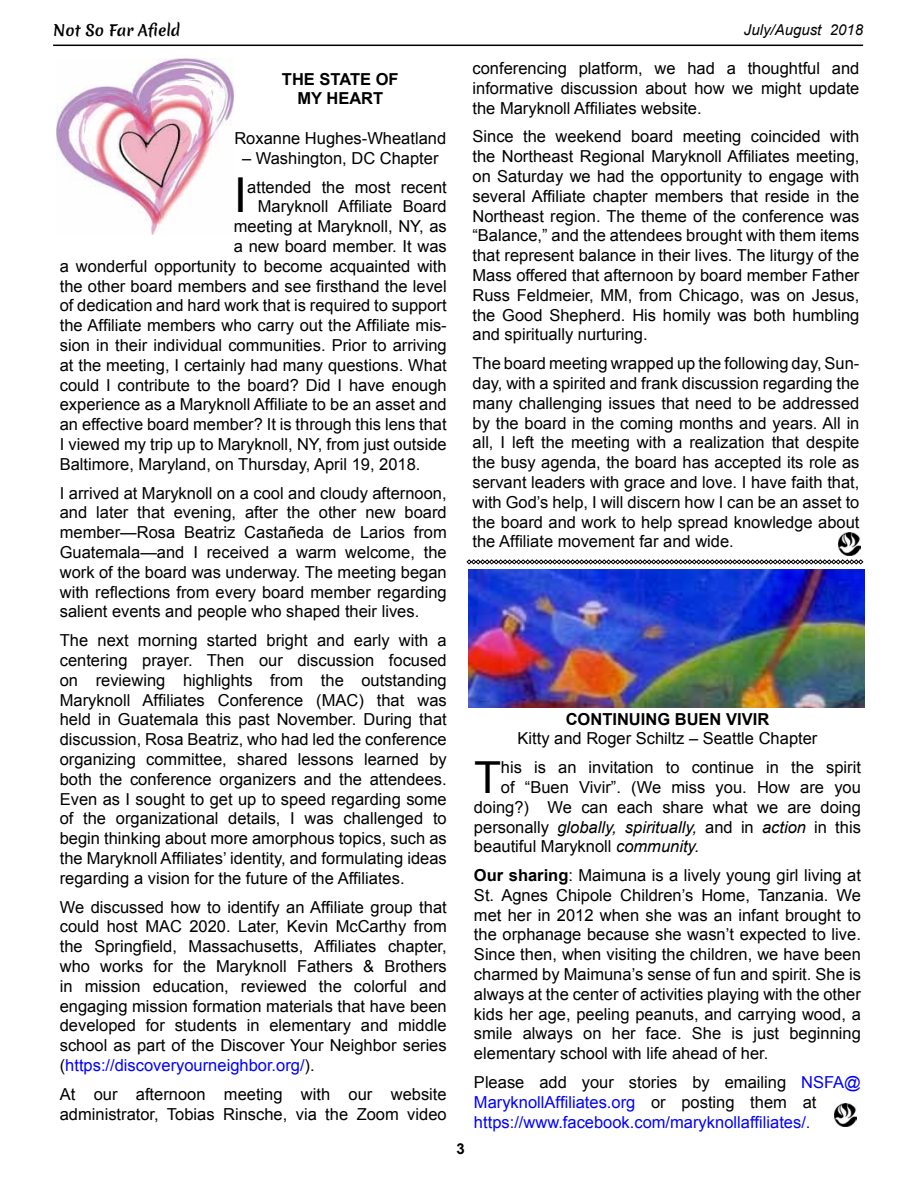
<style>
.page{position:relative;width:918px;height:1188px;background:#fff}
.page>*{position:absolute;margin:0;border:0;box-sizing:border-box;transform-origin:0 0}
.t1{font:48.15px "Arial";color:#000}
.t2{font:44.1px "Arial";color:#000}
.t3{font:16.5px/19.8px "Arial";color:#000;text-align:justify}
.t4{font:16.5px/19.8px "Arial";color:#00f}
.t5{font:italic 16.5px "Arial";color:#000}
.t6{font:700 16.5px/19.8px "Arial";color:#000;text-align:center}
.t7{font:italic 15px "Arial";color:#000}
.t8{font:15px "Merienda One";color:#000}
.t9{font:700 15px "Arial";color:#000}
.s1{color:#00f}
.s2{font-style:normal}
.s3{font-style:italic}
.s4{font-weight:700}
.s5{color:#000}
</style>
<div class="page">
<hr style="left:53px;top:45px;width:810px;height:1px;background:#000">
<img style="left:57px;top:58px;width:177px;height:177px">
<img style="left:838px;top:533px;width:23px;height:23px">
<svg style="left:467px;top:559px;width:396px;height:5px"></svg>
<img style="left:468px;top:569px;width:397px;height:139px">
<img style="left:834px;top:1103px;width:23px;height:23px">
<p class="t8" style="left:53px;top:19px;width:129px">Not So Far Afield</p>
<p class="t6" style="left:282px;top:69px;width:114px">THE STATE OF<br>MY HEART</p>
<p class="t3" style="left:234px;top:128px;width:213px">Roxanne Hughes-Wheatland</p>
<p class="t3" style="left:242px;top:148px;width:198px">– Washington, DC Chapter</p>
<h1 class="t1" style="left:234px;top:164px;width:15px">I</h1>
<p class="t3" style="left:247px;top:177px;width:201px">attended the most recent</p>
<p class="t3" style="left:258px;top:197px;width:190px">Maryknoll Affiliate Board</p>
<p class="t3" style="left:234px;top:217px;width:214px">meeting at Maryknoll, NY, as</p>
<p class="t3" style="left:234px;top:236px;width:214px">a new board member. It was</p>
<p class="t3" style="left:60px;top:256px;width:388px">a wonderful opportunity to become acquainted with</p>
<p class="t3" style="left:60px;top:276px;width:388px">the other board members and see firsthand the level</p>
<p class="t3" style="left:60px;top:296px;width:388px">of dedication and hard work that is required to support</p>
<p class="t3" style="left:60px;top:316px;width:389px">the Affiliate members who carry out the Affiliate mis-</p>
<p class="t3" style="left:60px;top:335px;width:388px">sion in their individual communities. Prior to arriving</p>
<p class="t3" style="left:60px;top:355px;width:388px">at the meeting, I certainly had many questions. What</p>
<p class="t3" style="left:60px;top:375px;width:388px">could I contribute to the board? Did I have enough</p>
<p class="t3" style="left:60px;top:395px;width:388px">experience as a Maryknoll Affiliate to be an asset and</p>
<p class="t3" style="left:60px;top:415px;width:388px">an effective board member? It is through this lens that</p>
<p class="t3" style="left:60px;top:434px;width:388px">I viewed my trip up to Maryknoll, NY, from just outside</p>
<p class="t3" style="left:60px;top:454px;width:362px">Baltimore, Maryland, on Thursday, April 19, 2018.</p>
<p class="t3" style="left:60px;top:483px;width:388px">I arrived at Maryknoll on a cool and cloudy afternoon, and later that evening, after the other new board member—Rosa Beatriz Castañeda de Larios from Guatemala—and I received a warm welcome, the work of the board was underway. The meeting began with reflections from every board member regarding salient events and people who shaped their lives.</p>
<p class="t3" style="left:60px;top:631px;width:389px">The next morning started bright and early with a centering prayer. Then our discussion focused on reviewing highlights from the outstanding Maryknoll Affiliates Conference (MAC) that was held in Guatemala this past November. During that discussion, Rosa Beatriz, who had led the conference organizing committee, shared lessons learned by both the conference organizers and the attendees.<br>Even as I sought to get up to speed regarding some of the organizational details, I was challenged to begin thinking about more amorphous topics, such as the Maryknoll Affiliates’ identity, and formulating ideas regarding a vision for the future of the Affiliates.</p>
<p class="t3" style="left:60px;top:897px;width:389px">We discussed how to identify an Affiliate group that could host MAC 2020. Later, Kevin McCarthy from the Springfield, Massachusetts, Affiliates chapter, who works for the Maryknoll Fathers &amp; Brothers in mission education, reviewed the colorful and engaging mission formation materials that have been developed for students in elementary and middle school as part of the Discover Your Neighbor series (<span class="s1">https://discoveryourneighbor.org/</span>).</p>
<p class="t3" style="left:60px;top:1084px;width:388px">At our afternoon meeting with our website administrator, Tobias Rinsche, via the Zoom video</p>
<p class="t7" style="left:744px;top:20px;width:121px">July/August 2018</p>
<p class="t3" style="left:472px;top:59px;width:388px">conferencing platform, we had a thoughtful and informative discussion about how we might update the Maryknoll Affiliates website.</p>
<p class="t3" style="left:472px;top:127px;width:389px">Since the weekend board meeting coincided with the Northeast Regional Maryknoll Affiliates meeting, on Saturday we had the opportunity to engage with several Affiliate chapter members that reside in the Northeast region. The theme of the conference was “Balance,” and the attendees brought with them items that represent balance in their lives. The liturgy of the Mass offered that afternoon by board member Father Russ Feldmeier, MM, from Chicago, was on Jesus, the Good Shepherd. His homily was both humbling and spiritually nurturing.</p>
<p class="t3" style="left:472px;top:354px;width:389px">The board meeting wrapped up the following day, Sun&shy;day, with a spirited and frank discussion regarding the many challenging issues that need to be addressed by the board in the coming months and years. All in all, I left the meeting with a realization that despite the busy agenda, the board has accepted its role as servant leaders with grace and love. I have faith that, with God’s help, I will discern how I can be an asset to the board and work to help spread knowledge about the Affiliate movement far and wide.</p>
<p class="t9" style="left:457px;top:1139px;width:10px">3</p>
<p class="t6" style="left:566px;top:709px;width:205px">CONTINUING BUEN VIVIR</p>
<p class="t3" style="left:518px;top:729px;width:301px">Kitty and Roger Schiltz – Seattle Chapter</p>
<h2 class="t2" style="left:474px;top:749px;width:28px">T</h2>
<p class="t3" style="left:501px;top:758px;width:361px">his is an invitation to continue in the spirit</p>
<p class="t3" style="left:501px;top:777px;width:361px">of “Buen Vivir”. (We miss you. How are you</p>
<p class="t3" style="left:474px;top:797px;width:388px">doing?) We can each share what we are doing</p>
<p class="t5" style="left:474px;top:816px;width:388px"><span class="s2">personally</span> globally, spiritually, <span class="s2">and in</span> action <span class="s2">in this</span></p>
<p class="t3" style="left:474px;top:837px;width:227px">beautiful Maryknoll <span class="s3">community.</span></p>
<p class="t3" style="left:474px;top:866px;width:389px"><span class="s4">OUR SHARING</span>: Maimuna is a lively young girl living at St. Agnes Chipole Children’s Home, Tanzania. We met her in 2012 when she was an infant brought to the orphanage because she wasn’t expected to live.<br>Since then, when visiting the children, we have been charmed by Maimuna’s sense of fun and spirit. She is always at the center of activities playing with the other kids her age, peeling peanuts, and carrying wood, a smile always on her face. She is just beginning elementary school with life ahead of her.</p>
<p class="t4" style="left:474px;top:1073px;width:389px"><span class="s5">Please add your stories by emailing</span> NSFA@<br>MaryknollAffiliates.org <span class="s5">or posting them at </span>https://www.facebook.com/maryknollaffiliates/.</p>
</div>
